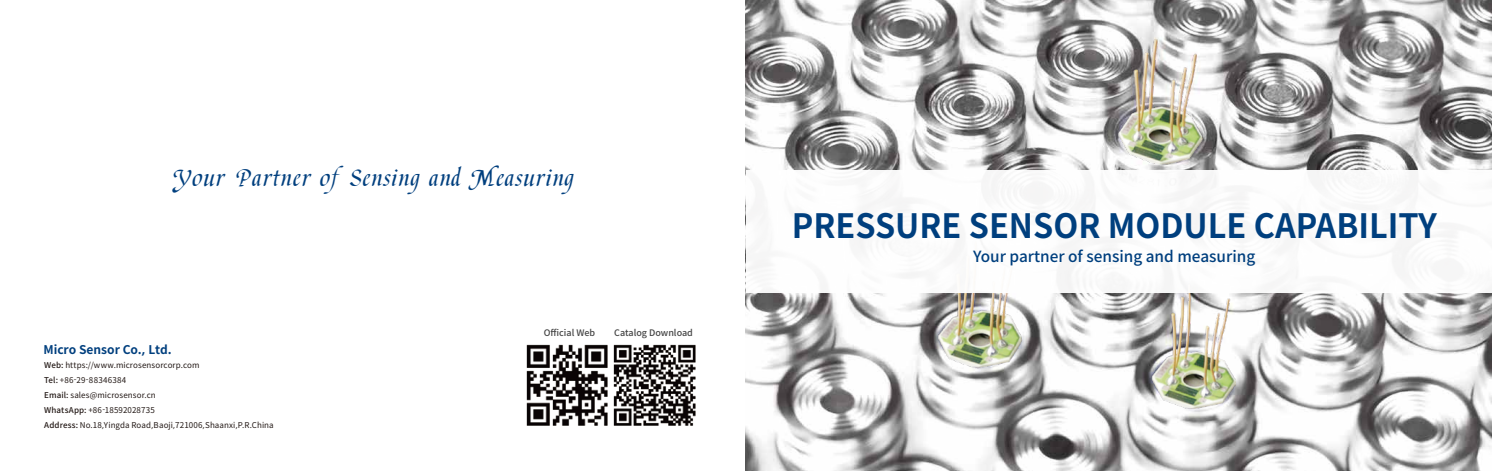
<style>
.page{position:relative;width:1492px;height:471px;background:#fff}
.page>*{position:absolute;margin:0;border:0;box-sizing:border-box;transform-origin:0 0}
.t1{font:700 33.5px "Source Han Sans CN";color:#003f7e}
.t2{font:22px "ZCOOL Addict Italic 02";letter-spacing:.05em;color:#003f7e}
.t3{font:500 15.4px "Source Han Sans CN";color:#003f7e}
.t4{font:700 12px "Source Han Sans CN";letter-spacing:-.005em;color:#003f7e}
.t5{font:500 9px "Source Han Sans CN";color:#444}
.t6{font:8px/15px "Source Han Sans CN";letter-spacing:.01em;color:#221815}
.s1{font-family:"Alibaba Pu Hui Ti B";font-weight:400}
.s2{font-weight:500}
.s3{font-family:"Alibaba Pu Hui Ti R"}
</style>
<div class="page">
<img style="left:745px;top:0;width:746px;height:471px">
<img style="left:938px;top:40px;width:296px;height:368px">
<div style="left:745px;top:170px;width:746px;height:123px;background:#fff"></div>
<img style="left:526px;top:344px;width:82px;height:82px">
<img style="left:613px;top:344px;width:83px;height:82px">
<h2 class="t2" style="left:171px;top:164px;width:404px">Your Partner ofSensing and Measuring</h2>
<h3 class="t4" style="left:44px;top:342px;width:130px">Micro Sensor Co.<span class="s1">,</span> Ltd.</h3>
<p class="t6" style="left:44px;top:357px;width:231px"><span class="s2">Web:</span> https://www.microsensorcorp.com<br><span class="s2">Tel:</span> +86-29-88346384<br><span class="s2">Email:</span> sales@microsensor.cn<br><span class="s2">WhatsApp:</span> +86-18592028735<br><span class="s2">Address:</span> No.18<span class="s3">,</span>Yingda Road<span class="s3">,</span>Baoji<span class="s3">,</span>721006<span class="s3">,</span>Shaanxi<span class="s3">,</span>P.R.China</p>
<p class="t5" style="left:543px;top:327px;width:53px">Official Web</p>
<p class="t5" style="left:614px;top:327px;width:80px">Catalog Download</p>
<h1 class="t1" style="left:791px;top:207px;width:646px">PRESSURE SENSOR MODULE CAPABILITY</h1>
<h3 class="t3" style="left:972px;top:247px;width:283px">Your partner of sensing and measuring</h3>
</div>
